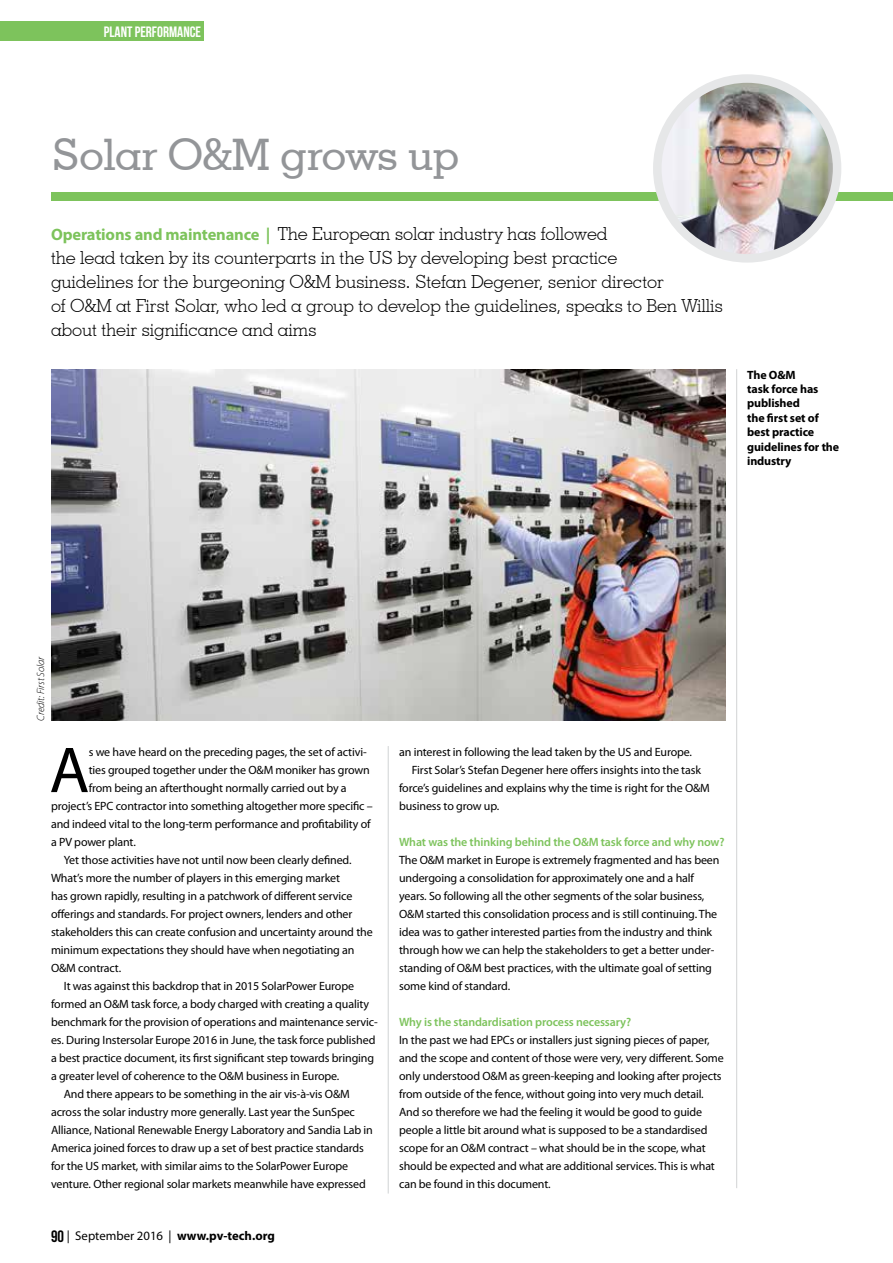
<style>
.page{position:relative;width:893px;height:1263px;background:#fff}
.page>*{position:absolute;margin:0;border:0;box-sizing:border-box;transform-origin:0 0}
.t1{font:65.4px "Myriad Pro";color:#000}
.t2{font:500 43.5px "Geometric Slab 703 BT";letter-spacing:-.01em;color:#939598}
.t3{font:300 18px/24px "Geometric Slab 703 BT";letter-spacing:-.01em;color:#000}
.t4{font:15px "Bebas Neue";color:#fff}
.t5{font:12.75px "Myriad Pro";color:#000}
.t6{font:12px/18px "Myriad Pro";letter-spacing:-.01em;color:#000}
.t7{font:600 12px "Myriad Pro";letter-spacing:-.01em;color:#7dc35c}
.t8{font:700 12px/14.4px "Myriad Pro";letter-spacing:-.01em;color:#000}
.t9{font:italic 300 10.5px "Myriad Pro";letter-spacing:-.01em;color:#000}
.s1{font-family:"Myriad Pro";font-weight:700;font-size:16.5px;color:#7dc35c}
.s2{font-family:"Bebas Neue";font-size:16.5px}
.s3{font-weight:700}
</style>
<div class="page">
<div style="left:0;top:21px;width:204px;height:20px;background:#7dc35c"></div>
<img style="left:51px;top:369px;width:675px;height:351px">
<hr style="left:388px;top:746px;width:1px;height:447px;background:#d1d3d4">
<hr style="left:736px;top:369px;width:1px;height:819px;background:#d1d3d4">
<div style="left:51px;top:192px;width:842px;height:9px;background:#7dc35c"></div>
<img style="left:657px;top:79px;width:180px;height:179px;border-radius:90px">
<div style="left:653px;top:74px;width:188px;height:189px;border:9px solid #e6e7e8;border-radius:50%"></div>
<p class="t4" style="left:104px;top:23px;width:99px">PLANT PERFORMANCE</p>
<h2 class="t2" style="left:51px;top:128px;width:410px">Solar O&amp;M grows up</h2>
<p class="t3" style="left:51px;top:222px;width:674px"><span class="s1">Operations and maintenance |</span> The European solar industry has followed<br>the lead taken by its counterparts in the US by developing best practice<br>guidelines for the burgeoning O&amp;M business. Stefan Degener, senior director<br>of O&amp;M at First Solar, who led a group to develop the guidelines, speaks to Ben Willis about their significance and aims</p>
<p class="t8" style="left:747px;top:367px;width:93px">The O&amp;M<br>task force has published<br>the first set of best practice guidelines for the industry</p>
<p class="t9" style="left:35px;top:721px;width:66px;rotate:-90deg">Credit: First Solar</p>
<h1 class="t1" style="left:49px;top:730px;width:42px">A</h1>
<p class="t6" style="left:89px;top:743px;width:280px">s we have heard on the preceding pages, the set of activi-</p>
<p class="t6" style="left:89px;top:761px;width:283px">ties grouped together under the O&amp;M moniker has grown</p>
<p class="t6" style="left:89px;top:779px;width:260px">from being an afterthought normally carried out by a</p>
<p class="t6" style="left:51px;top:797px;width:323px">project’s EPC contractor into something altogether more specific –</p>
<p class="t6" style="left:51px;top:815px;width:321px">and indeed vital to the long-term performance and profitability of</p>
<p class="t6" style="left:51px;top:833px;width:86px">a PV power plant.</p>
<p class="t6" style="left:64px;top:851px;width:289px">Yet those activities have not until now been clearly defined.</p>
<p class="t6" style="left:51px;top:869px;width:291px">What’s more the number of players in this emerging market</p>
<p class="t6" style="left:51px;top:887px;width:303px">has grown rapidly, resulting in a patchwork of different service</p>
<p class="t6" style="left:51px;top:905px;width:303px">offerings and standards. For project owners, lenders and other</p>
<p class="t6" style="left:51px;top:923px;width:323px">stakeholders this can create confusion and uncertainty around the</p>
<p class="t6" style="left:51px;top:941px;width:305px">minimum expectations they should have when negotiating an</p>
<p class="t6" style="left:51px;top:959px;width:72px">O&amp;M contract.</p>
<p class="t6" style="left:64px;top:977px;width:292px">It was against this backdrop that in 2015 SolarPower Europe</p>
<p class="t6" style="left:51px;top:995px;width:319px">formed an O&amp;M task force, a body charged with creating a quality</p>
<p class="t6" style="left:51px;top:1013px;width:328px">benchmark for the provision of operations and maintenance servic-</p>
<p class="t6" style="left:51px;top:1031px;width:326px">es. During Instersolar Europe 2016 in June, the task force published</p>
<p class="t6" style="left:51px;top:1049px;width:325px">a best practice document, its first significant step towards bringing</p>
<p class="t6" style="left:51px;top:1067px;width:290px">a greater level of coherence to the O&amp;M business in Europe.</p>
<p class="t6" style="left:64px;top:1085px;width:288px">And there appears to be something in the air vis-à-vis O&amp;M</p>
<p class="t6" style="left:51px;top:1103px;width:305px">across the solar industry more generally. Last year the SunSpec</p>
<p class="t6" style="left:51px;top:1121px;width:323px">Alliance, National Renewable Energy Laboratory and Sandia Lab in</p>
<p class="t6" style="left:51px;top:1139px;width:314px">America joined forces to draw up a set of best practice standards</p>
<p class="t6" style="left:51px;top:1157px;width:299px">for the US market, with similar aims to the SolarPower Europe</p>
<p class="t6" style="left:51px;top:1175px;width:316px">venture. Other regional solar markets meanwhile have expressed</p>
<p class="t5" style="left:51px;top:1228px;width:225px"><span class="s2">90</span> | September 2016 | <span class="s3">www.pv-tech.org</span></p>
<p class="t6" style="left:399px;top:743px;width:294px">an interest in following the lead taken by the US and Europe.</p>
<p class="t6" style="left:412px;top:761px;width:291px">First Solar’s Stefan Degener here offers insights into the task</p>
<p class="t6" style="left:399px;top:779px;width:312px">force’s guidelines and explains why the time is right for the O&amp;M</p>
<p class="t6" style="left:399px;top:797px;width:102px">business to grow up.</p>
<p class="t7" style="left:399px;top:834px;width:327px">What was the thinking behind the O&amp;M task force and why now?</p>
<p class="t6" style="left:399px;top:851px;width:322px">The O&amp;M market in Europe is extremely fragmented and has been undergoing a consolidation for approximately one and a half years. So following all the other segments of the solar business, O&amp;M started this consolidation process and is still continuing. The idea was to gather interested parties from the industry and think through how we can help the stakeholders to get a better under&shy;standing of O&amp;M best practices, with the ultimate goal of setting some kind of standard.</p>
<p class="t7" style="left:399px;top:1014px;width:234px">Why is the standardisation process necessary?</p>
<p class="t6" style="left:399px;top:1031px;width:326px">In the past we had EPCs or installers just signing pieces of paper, and the scope and content of those were very, very different. Some only understood O&amp;M as green-keeping and looking after projects from outside of the fence, without going into very much detail.<br>And so therefore we had the feeling it would be good to guide people a little bit around what is supposed to be a standardised scope for an O&amp;M contract – what should be in the scope, what should be expected and what are additional services. This is what can be found in this document.</p>
</div>
